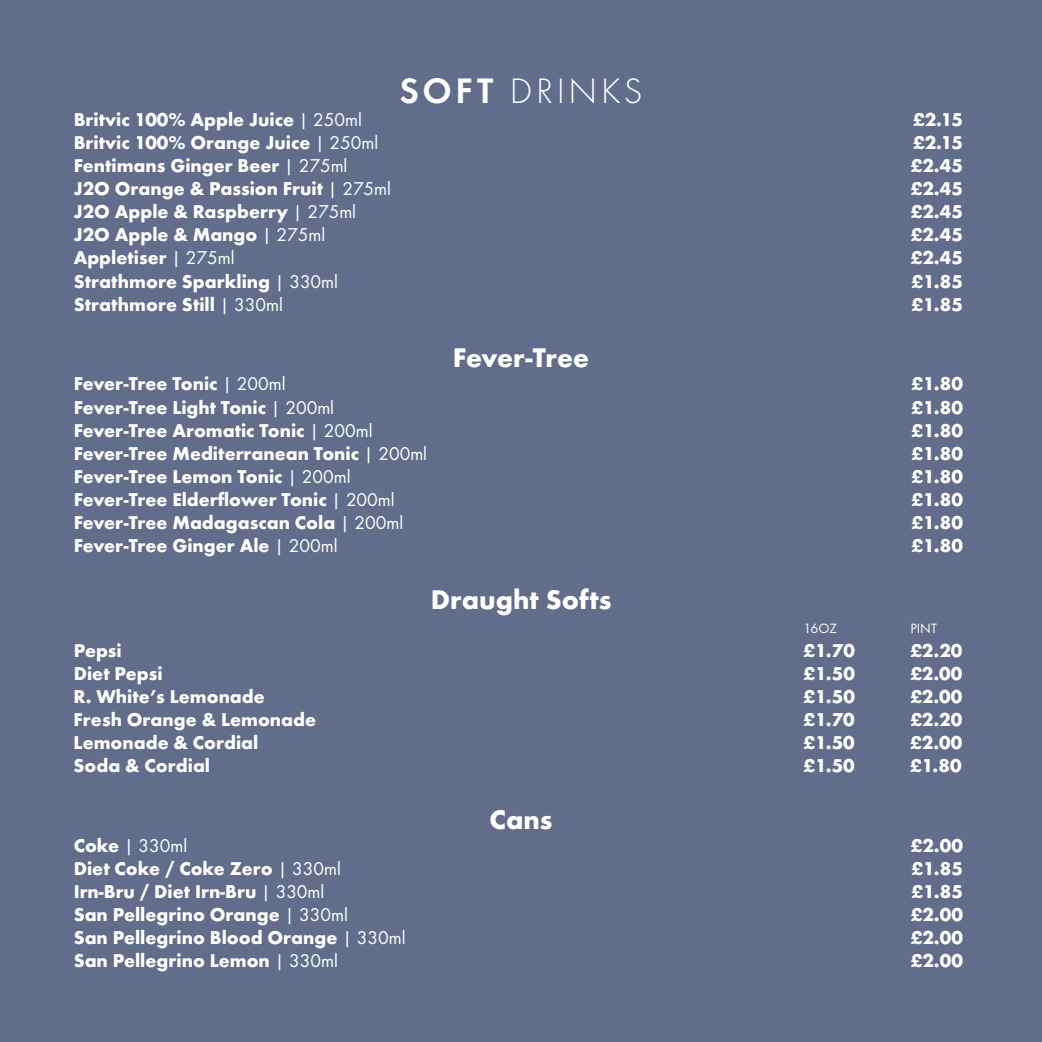
<style>
.page{position:relative;width:1042px;height:1042px;background:#626d8b}
.page>*{position:absolute;margin:0;border:0;box-sizing:border-box;transform-origin:0 0}
.t1{font:300 36.75px "Futura T";letter-spacing:.1em;color:#fff}
.t2{font:700 28px "Futura T";color:#fff}
.t3{font:700 19.25px "Futura T";color:#fff}
.t4{font:19.25px "Futura Boo";color:#fff}
.t5{font:14px "Futura T";color:#fff}
.s1{font-weight:600}
.s2{font-weight:400}
.s3{font-family:"Futura Boo";font-weight:400}
.s4{font-family:"Futura T";font-weight:700}
.s5{font-family:"Futura T"}
</style>
<div class="page">
<h1 class="t1" style="left:399px;top:69px;width:245px"><span class="s1">SOFT</span> DRINKS</h1>
<p class="t3" style="left:74px;top:108px;width:290px">Britvic 100% Apple Juice <span class="s2">|</span> <span class="s3">250ml</span></p>
<p class="t3" style="left:913px;top:108px;width:51px">£2.15</p>
<p class="t3" style="left:74px;top:131px;width:306px">Britvic 100% Orange Juice <span class="s2">|</span> <span class="s3">250ml</span></p>
<p class="t3" style="left:913px;top:131px;width:51px">£2.15</p>
<p class="t3" style="left:74px;top:154px;width:275px">Fentimans Ginger Beer <span class="s2">|</span> <span class="s3">275ml</span></p>
<p class="t3" style="left:911px;top:154px;width:54px">£2.45</p>
<p class="t3" style="left:74px;top:177px;width:319px">J2O Orange &amp; Passion Fruit <span class="s2">|</span> <span class="s3">275ml</span></p>
<p class="t3" style="left:911px;top:177px;width:54px">£2.45</p>
<p class="t3" style="left:74px;top:200px;width:284px">J2O Apple &amp; Raspberry <span class="s2">|</span> <span class="s3">275ml</span></p>
<p class="t3" style="left:911px;top:200px;width:54px">£2.45</p>
<p class="t3" style="left:74px;top:223px;width:253px">J2O Apple &amp; Mango <span class="s2">|</span> <span class="s3">275ml</span></p>
<p class="t3" style="left:911px;top:223px;width:54px">£2.45</p>
<p class="t3" style="left:74px;top:247px;width:162px">Appletiser <span class="s2">|</span> <span class="s3">275ml</span></p>
<p class="t3" style="left:911px;top:247px;width:54px">£2.45</p>
<p class="t3" style="left:74px;top:270px;width:266px">Strathmore Sparkling <span class="s2">|</span> <span class="s3">330ml</span></p>
<p class="t3" style="left:911px;top:270px;width:53px">£1.85</p>
<p class="t3" style="left:74px;top:293px;width:211px">Strathmore Still <span class="s2">|</span> <span class="s3">330ml</span></p>
<p class="t3" style="left:911px;top:293px;width:53px">£1.85</p>
<h2 class="t2" style="left:453px;top:341px;width:138px">Fever-Tree</h2>
<p class="t3" style="left:74px;top:373px;width:213px">Fever-Tree Tonic <span class="s2">|</span> <span class="s3">200ml</span></p>
<p class="t3" style="left:911px;top:373px;width:53px">£1.80</p>
<p class="t3" style="left:74px;top:396px;width:262px">Fever-Tree Light Tonic <span class="s2">|</span> <span class="s3">200ml</span></p>
<p class="t3" style="left:911px;top:396px;width:53px">£1.80</p>
<p class="t3" style="left:74px;top:419px;width:300px">Fever-Tree Aromatic Tonic <span class="s2">|</span> <span class="s3">200ml</span></p>
<p class="t3" style="left:911px;top:419px;width:53px">£1.80</p>
<p class="t3" style="left:74px;top:442px;width:355px">Fever-Tree Mediterranean Tonic <span class="s2">|</span> <span class="s3">200ml</span></p>
<p class="t3" style="left:911px;top:442px;width:53px">£1.80</p>
<p class="t3" style="left:74px;top:465px;width:278px">Fever-Tree Lemon Tonic <span class="s2">|</span> <span class="s3">200ml</span></p>
<p class="t3" style="left:911px;top:465px;width:53px">£1.80</p>
<p class="t3" style="left:74px;top:488px;width:322px">Fever-Tree Elderflower Tonic <span class="s2">|</span> <span class="s3">200ml</span></p>
<p class="t3" style="left:911px;top:488px;width:53px">£1.80</p>
<p class="t3" style="left:74px;top:511px;width:331px">Fever-Tree Madagascan Cola <span class="s2">|</span> <span class="s3">200ml</span></p>
<p class="t3" style="left:911px;top:511px;width:53px">£1.80</p>
<p class="t3" style="left:74px;top:534px;width:265px">Fever-Tree Ginger Ale <span class="s2">|</span> <span class="s3">200ml</span></p>
<p class="t3" style="left:911px;top:534px;width:53px">£1.80</p>
<h2 class="t2" style="left:431px;top:583px;width:182px">Draught Softs</h2>
<p class="t5" style="left:803px;top:620px;width:35px">16OZ</p>
<p class="t5" style="left:910px;top:620px;width:28px">PINT</p>
<p class="t3" style="left:74px;top:639px;width:50px">Pepsi</p>
<p class="t3" style="left:803px;top:639px;width:53px">£1.70</p>
<p class="t3" style="left:910px;top:639px;width:54px">£2.20</p>
<p class="t3" style="left:74px;top:662px;width:90px">Diet Pepsi</p>
<p class="t3" style="left:803px;top:662px;width:53px">£1.50</p>
<p class="t3" style="left:910px;top:662px;width:54px">£2.00</p>
<p class="t3" style="left:74px;top:685px;width:193px">R. White’s Lemonade</p>
<p class="t3" style="left:803px;top:685px;width:53px">£1.50</p>
<p class="t3" style="left:910px;top:685px;width:54px">£2.00</p>
<p class="t3" style="left:74px;top:708px;width:244px">Fresh Orange &amp; Lemonade</p>
<p class="t3" style="left:803px;top:708px;width:53px">£1.70</p>
<p class="t3" style="left:910px;top:708px;width:54px">£2.20</p>
<p class="t3" style="left:74px;top:731px;width:186px">Lemonade &amp; Cordial</p>
<p class="t3" style="left:803px;top:731px;width:53px">£1.50</p>
<p class="t3" style="left:910px;top:731px;width:54px">£2.00</p>
<p class="t3" style="left:74px;top:754px;width:138px">Soda &amp; Cordial</p>
<p class="t3" style="left:803px;top:754px;width:53px">£1.50</p>
<p class="t3" style="left:910px;top:754px;width:53px">£1.80</p>
<h2 class="t2" style="left:489px;top:803px;width:64px">Cans</h2>
<p class="t4" style="left:74px;top:832px;width:115px"><span class="s4">Coke</span> <span class="s5">|</span> 330ml</p>
<p class="t3" style="left:911px;top:834px;width:54px">£2.00</p>
<p class="t3" style="left:74px;top:857px;width:269px">Diet Coke / Coke Zero <span class="s2">|</span> <span class="s3">330ml</span></p>
<p class="t3" style="left:911px;top:857px;width:53px">£1.85</p>
<p class="t3" style="left:74px;top:880px;width:252px">Irn-Bru / Diet Irn-Bru <span class="s2">|</span> <span class="s3">330ml</span></p>
<p class="t3" style="left:911px;top:880px;width:53px">£1.85</p>
<p class="t3" style="left:74px;top:903px;width:276px">San Pellegrino Orange <span class="s2">|</span> <span class="s3">330ml</span></p>
<p class="t3" style="left:911px;top:903px;width:54px">£2.00</p>
<p class="t3" style="left:74px;top:926px;width:333px">San Pellegrino Blood Orange <span class="s2">|</span> <span class="s3">330ml</span></p>
<p class="t3" style="left:911px;top:926px;width:54px">£2.00</p>
<p class="t3" style="left:74px;top:949px;width:266px">San Pellegrino Lemon <span class="s2">|</span> <span class="s3">330ml</span></p>
<p class="t3" style="left:911px;top:949px;width:54px">£2.00</p>
</div>
